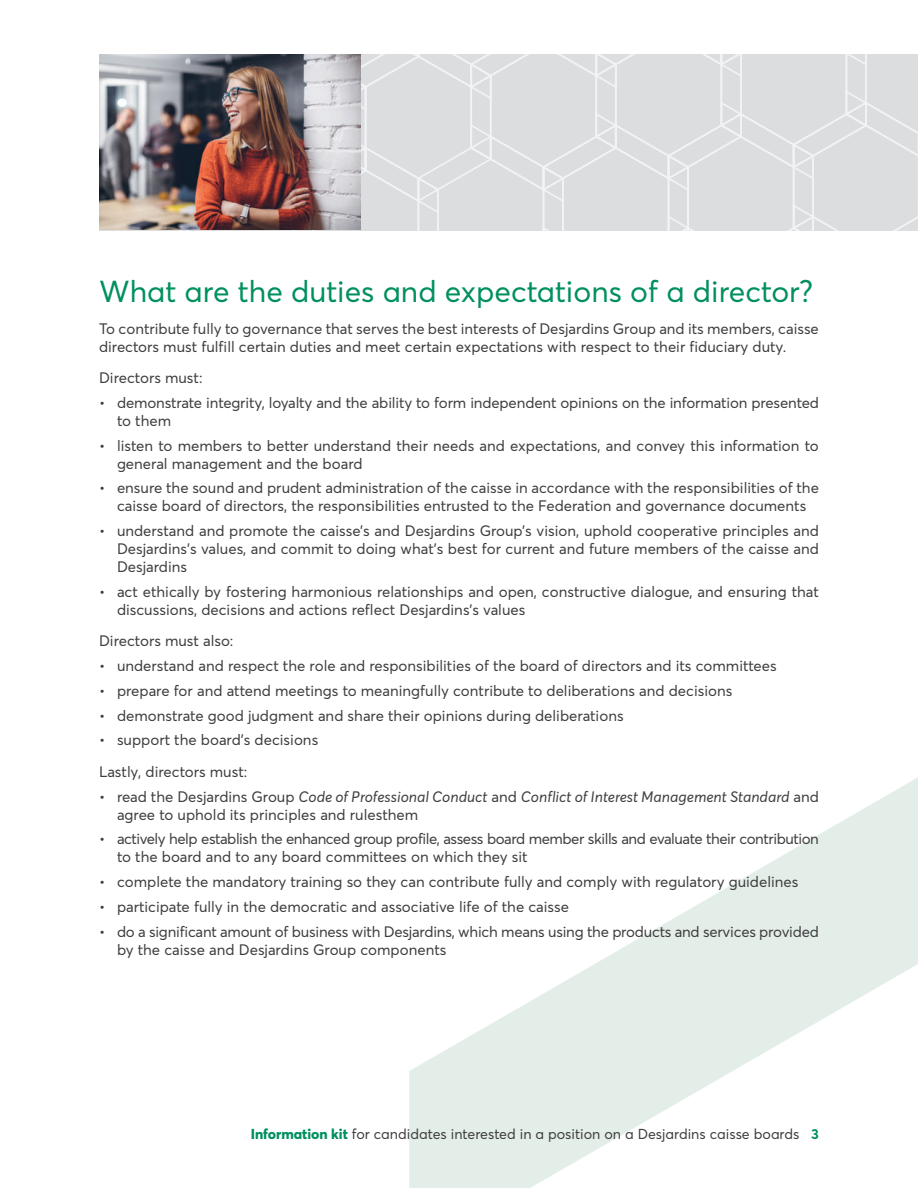
<style>
.page{position:relative;width:918px;height:1188px;background:#fff}
.page>*{position:absolute;margin:0;border:0;box-sizing:border-box;transform-origin:0 0}
.t1{font:30px "Averta";color:#00905d}
.t2{font:15px/18px "Averta";color:#3e3e3f}
.t3{font:15px/18px "Averta";letter-spacing:-.03em;color:#3e3e3f}
.t4{font:14.25px "Averta";color:#3e3e3f}
.s1{font-style:italic}
.s2{font-weight:800;color:#00905d}
.s3{font-weight:700;color:#00905d}
</style>
<div class="page">
<svg style="left:409px;top:777px;width:509px;height:411px"></svg>
<svg style="left:99px;top:54px;width:819px;height:177px;background:#dcdddf"></svg>
<img style="left:99px;top:54px;width:261px;height:176px">
<h1 class="t1" style="left:99px;top:273px;width:715px">What are the duties and expectations of a director?</h1>
<p class="t2" style="left:99px;top:319px;width:721px">To contribute fully to governance that serves the best interests of Desjardins Group and its members, caisse directors must fulfill certain duties and meet certain expectations with respect to their fiduciary duty.</p>
<p class="t2" style="left:99px;top:369px;width:105px">Directors must:</p>
<p class="t2" style="left:117px;top:394px;width:704px;text-indent:-18px">• demonstrate integrity, loyalty and the ability to form independent opinions on the information presented to them</p>
<p class="t2" style="left:117px;top:436px;width:703px;text-indent:-18px">• listen to members to better understand their needs and expectations, and convey this information to general management and the board</p>
<p class="t2" style="left:99px;top:479px;width:721px;text-align:center">• ensure the sound and prudent administration of the caisse in accordance with the responsibilities of the caisse board of directors, the responsibilities entrusted to the Federation and governance documents</p>
<p class="t2" style="left:117px;top:522px;width:704px;text-align:justify;text-indent:-18px">• understand and promote the caisse’s and Desjardins Group’s vision, uphold cooperative principles and Desjardins’s values, and commit to doing what’s best for current and future members of the caisse and Desjardins</p>
<p class="t2" style="left:117px;top:583px;width:703px;text-indent:-18px">• act ethically by fostering harmonious relationships and open, constructive dialogue, and ensuring that discussions, decisions and actions reflect Desjardins’s values</p>
<p class="t2" style="left:99px;top:632px;width:136px">Directors must also:</p>
<p class="t2" style="left:99px;top:657px;width:679px">• understand and respect the role and responsibilities of the board of directors and its committees</p>
<p class="t2" style="left:99px;top:682px;width:635px">• prepare for and attend meetings to meaningfully contribute to deliberations and decisions</p>
<p class="t2" style="left:99px;top:706px;width:526px">• demonstrate good judgment and share their opinions during deliberations</p>
<p class="t2" style="left:99px;top:724px;width:221px;line-height:31.5px">• support the board’s decisions<br>Lastly, directors must:</p>
<p class="t2" style="left:117px;top:787px;width:704px;text-indent:-18px">• read the Desjardins Group <span class="s1">Code of Professional Conduct</span> and <span class="s1">Conflict of Interest Management Standard</span> and agree to uphold its principles and rulesthem</p>
<p class="t3" style="left:117px;top:830px;width:703px;text-indent:-18px">• actively help establish the enhanced group profile, assess board member skills and evaluate their contribution to the board and to any board committees on which they sit</p>
<p class="t2" style="left:99px;top:873px;width:701px">• complete the mandatory training so they can contribute fully and comply with regulatory guidelines</p>
<p class="t2" style="left:99px;top:898px;width:472px">• participate fully in the democratic and associative life of the caisse</p>
<p class="t2" style="left:117px;top:922px;width:704px;text-indent:-18px">• do a significant amount of business with Desjardins, which means using the products and services provided by the caisse and Desjardins Group components</p>
<p class="t4" style="left:251px;top:1125px;width:570px"><span class="s2">Information kit</span> for candidates interested in a position on a Desjardins caisse boards <span class="s3">3</span></p>
</div>
